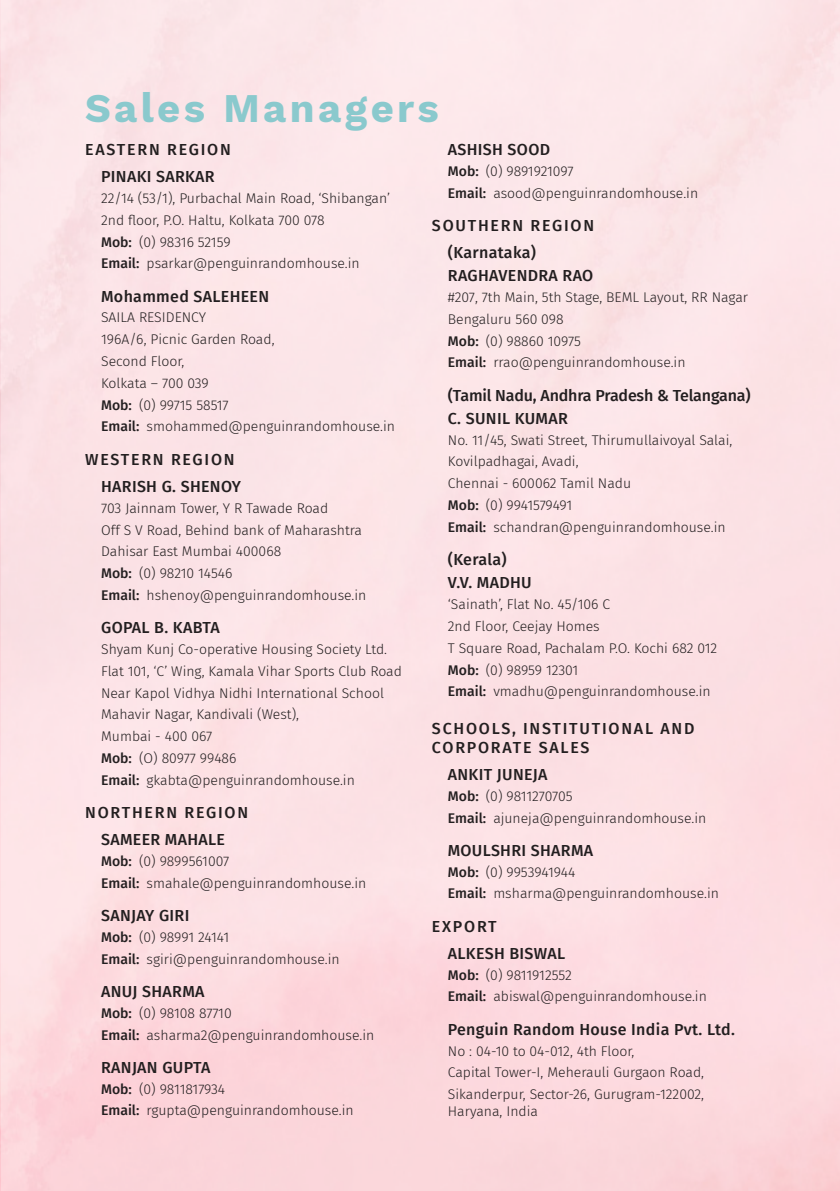
<style>
.page{position:relative;width:840px;height:1191px;background:#fff}
.page>*{position:absolute;margin:0;border:0;box-sizing:border-box;transform-origin:0 0}
.t1{font:700 40px "Work Sans";letter-spacing:.085em;color:#8ac9cd}
.t2{font:500 16px/23.2px "Fira Sans";letter-spacing:.02em;color:#231f20}
.t3{font:500 16px/27.2px "Fira Sans";letter-spacing:.11em;color:#231f20}
.t4{font:500 16px/27.2px "Fira Sans";letter-spacing:.09em;color:#231f20;text-align:center}
.t5{font:500 16px/23.2px "Fira Sans";letter-spacing:-.01em;color:#231f20}
.t6{font:500 16px/27.2px "Fira Sans";letter-spacing:.095em;color:#231f20;text-align:center}
.t7{font:300 14px/21.8px "Fira Sans";color:#231f20}
.s1{font-weight:500}
</style>
<div class="page">
<p class="t1" style="left:85px;top:78px;width:355px">Sales Managers</p>
<p class="t4" style="left:85px;top:135px;width:147px">EASTERN REGION<br>PINAKI SARKAR</p>
<p class="t7" style="left:101px;top:187px;width:290px">22/14 (53/1), Purbachal Main Road, ‘Shibangan’ 2nd floor, P.O. Haltu, Kolkata 700 078<br><span class="s1">Mob:</span> (0) 98316 52159<br><span class="s1">Email:</span> psarkar@penguinrandomhouse.in</p>
<p class="t2" style="left:101px;top:284px;width:169px">Mohammed SALEHEEN</p>
<p class="t7" style="left:101px;top:306px;width:295px">SAILA RESIDENCY<br>196A/6, Picnic Garden Road,<br>Second Floor,<br>Kolkata – 700 039<br><span class="s1">Mob:</span> (0) 99715 58517<br><span class="s1">Email:</span> smohammed@penguinrandomhouse.in</p>
<p class="t4" style="left:101px;top:445px;width:141px;text-align:left;text-indent:-16px">WESTERN REGION<br>HARISH G. SHENOY</p>
<p class="t7" style="left:101px;top:497px;width:267px">703 Jainnam Tower, Y R Tawade Road<br>Off S V Road, Behind bank of Maharashtra<br>Dahisar East Mumbai 400068<br><span class="s1">Mob:</span> (0) 98210 14546<br><span class="s1">Email:</span> hshenoy@penguinrandomhouse.in</p>
<p class="t2" style="left:101px;top:615px;width:120px">GOPAL B. KABTA</p>
<p class="t7" style="left:101px;top:638px;width:302px">Shyam Kunj Co-operative Housing Society Ltd.<br>Flat 101, ‘C’ Wing, Kamala Vihar Sports Club Road Near Kapol Vidhya Nidhi International School Mahavir Nagar, Kandivali (West),<br>Mumbai - 400 067<br><span class="s1">Mob:</span> (O) 80977 99486<br><span class="s1">Email:</span> gkabta@penguinrandomhouse.in</p>
<p class="t6" style="left:85px;top:798px;width:164px">NORTHERN REGION<br>SAMEER MAHALE</p>
<p class="t7" style="left:101px;top:850px;width:266px"><span class="s1">Mob:</span> (0) 9899561007<br><span class="s1">Email:</span> smahale@penguinrandomhouse.in</p>
<p class="t2" style="left:101px;top:903px;width:90px">SANJAY GIRI</p>
<p class="t7" style="left:101px;top:926px;width:240px"><span class="s1">Mob:</span> (0) 98991 24141<br><span class="s1">Email:</span> sgiri@penguinrandomhouse.in</p>
<p class="t2" style="left:101px;top:979px;width:105px">ANUJ SHARMA</p>
<p class="t7" style="left:101px;top:1001px;width:274px"><span class="s1">Mob:</span> (0) 98108 87710<br><span class="s1">Email:</span> asharma2@penguinrandomhouse.in</p>
<p class="t2" style="left:101px;top:1054px;width:111px">RANJAN GUPTA</p>
<p class="t7" style="left:101px;top:1077px;width:254px"><span class="s1">Mob:</span> (0) 9811817934<br><span class="s1">Email:</span> rgupta@penguinrandomhouse.in</p>
<p class="t2" style="left:447px;top:137px;width:104px">ASHISH SOOD</p>
<p class="t7" style="left:447px;top:160px;width:252px"><span class="s1">Mob:</span> (0) 9891921097<br><span class="s1">Email:</span> asood@penguinrandomhouse.in</p>
<p class="t3" style="left:447px;top:211px;width:148px;text-indent:-16px">SOUTHERN REGION (Karnataka)</p>
<p class="t2" style="left:447px;top:263px;width:147px">RAGHAVENDRA RAO</p>
<p class="t7" style="left:447px;top:286px;width:301px">#207, 7th Main, 5th Stage, BEML Layout, RR Nagar<br>Bengaluru 560 098<br><span class="s1">Mob:</span> (0) 98860 10975<br><span class="s1">Email:</span> rrao@penguinrandomhouse.in</p>
<p class="t5" style="left:447px;top:383px;width:304px">(Tamil Nadu, Andhra Pradesh &amp; Telangana)<br>C. SUNIL KUMAR</p>
<p class="t7" style="left:447px;top:429px;width:286px">No. 11/45, Swati Street, Thirumullaivoyal Salai, Kovilpadhagai, Avadi,<br>Chennai - 600062 Tamil Nadu<br><span class="s1">Mob:</span> (0) 9941579491<br><span class="s1">Email:</span> schandran@penguinrandomhouse.in</p>
<p class="t2" style="left:447px;top:547px;width:85px">(Kerala)<br>V.V. MADHU</p>
<p class="t7" style="left:447px;top:593px;width:270px">‘Sainath’, Flat No. 45/106 C<br>2nd Floor, Ceejay Homes<br>T Square Road, Pachalam P.O. Kochi 682 012<br><span class="s1">Mob:</span> (0) 98959 12301<br><span class="s1">Email:</span> vmadhu@penguinrandomhouse.in</p>
<p class="t3" style="left:431px;top:717px;width:264px;line-height:19.2px">SCHOOLS, INSTITUTIONAL AND<br>CORPORATE SALES</p>
<p class="t2" style="left:447px;top:762px;width:101px">ANKIT JUNEJA</p>
<p class="t7" style="left:447px;top:785px;width:260px"><span class="s1">Mob:</span> (0) 9811270705<br><span class="s1">Email:</span> ajuneja@penguinrandomhouse.in</p>
<p class="t2" style="left:447px;top:838px;width:147px">MOULSHRI SHARMA</p>
<p class="t7" style="left:447px;top:860px;width:272px"><span class="s1">Mob:</span> (0) 9953941944<br><span class="s1">Email:</span> msharma@penguinrandomhouse.in</p>
<p class="t2" style="left:447px;top:911px;width:119px;line-height:27.2px;text-indent:-16px">EXPORT<br>ALKESH BISWAL</p>
<p class="t7" style="left:447px;top:963px;width:260px"><span class="s1">Mob:</span> (0) 9811912552<br><span class="s1">Email:</span> abiswal@penguinrandomhouse.in</p>
<p class="t2" style="left:447px;top:1016px;width:288px">Penguin Random House India Pvt. Ltd.</p>
<p class="t7" style="left:447px;top:1039px;width:258px">No : 04-10 to 04-012, 4th Floor,<br>Capital Tower-I, Meherauli Gurgaon Road,<br>Sikanderpur, Sector-26, Gurugram-122002,</p>
<p class="t7" style="left:447px;top:1100px;width:92px">Haryana, India</p>
</div>
